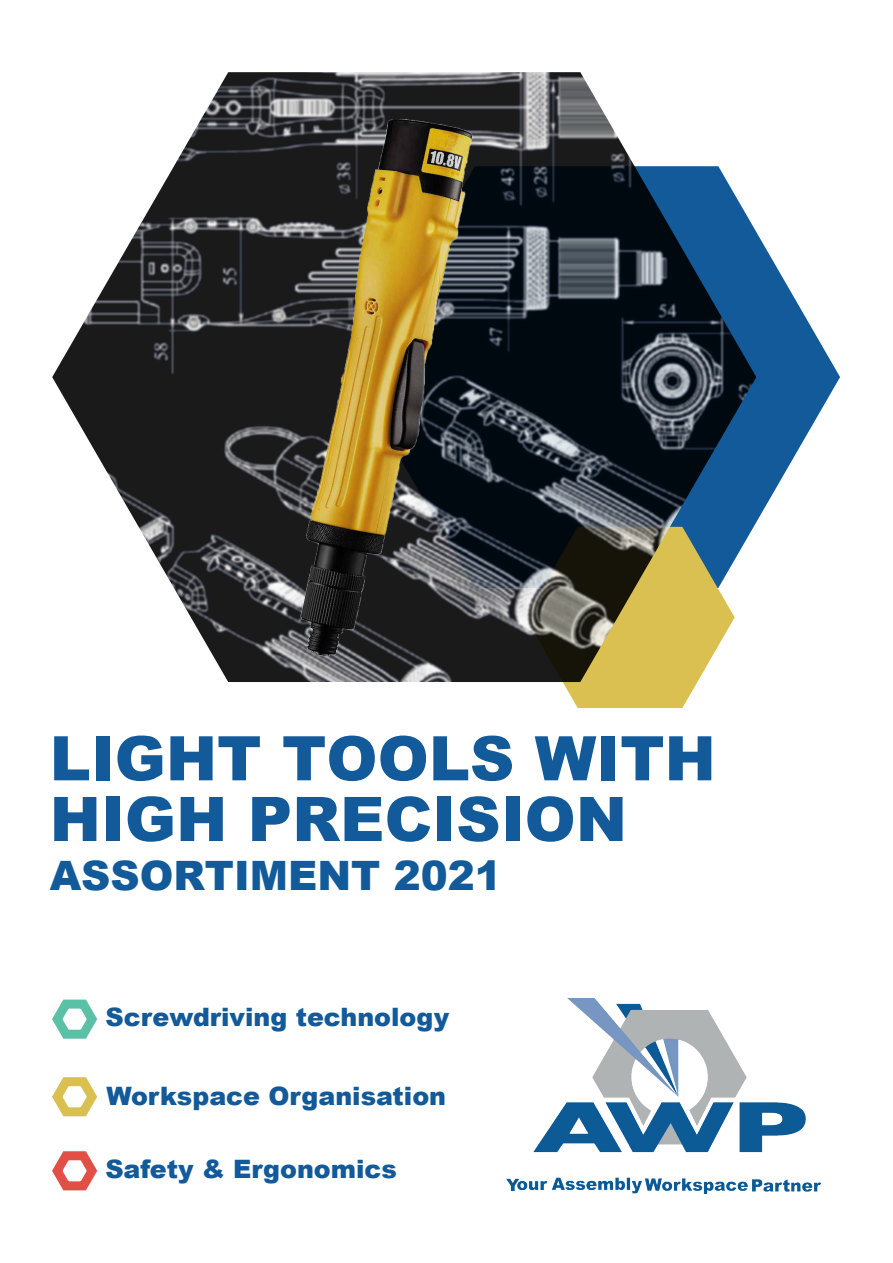
<style>
.page{position:relative;width:893px;height:1263px;background:#fff}
.page>*{position:absolute;margin:0;border:0;box-sizing:border-box;transform-origin:0 0}
.t1{font:900 61.5px/60.6px "Arial";color:#125a99}
.t2{font:900 40.5px "Arial";color:#125a99}
.t3{font:900 25.35px "Arial";color:#125a99}
</style>
<div class="page">
<svg style="left:756px;top:231px;width:84px;height:292px;fill:#125a99"></svg>
<img style="left:506px;top:999px;width:315px;height:194px">
<svg style="left:52px;top:999px;width:45px;height:40px"></svg>
<svg style="left:52px;top:1077px;width:45px;height:39px"></svg>
<svg style="left:52px;top:1151px;width:45px;height:39px"></svg>
<svg style="left:562px;top:682px;width:136px;height:26px;background:#ddc765"></svg>
<img style="left:52px;top:72px;width:704px;height:610px">
<img style="left:301px;top:119px;width:172px;height:536px">
<h1 class="t1" style="left:50px;top:726px;width:668px">LIGHT TOOLS WITH<br>HIGH PRECISION</h1>
<h2 class="t2" style="left:50px;top:846px;width:454px">ASSORTIMENT 2021</h2>
<p class="t3" style="left:106px;top:998px;width:345px">Screwdriving technology</p>
<p class="t3" style="left:106px;top:1077px;width:341px">Workspace Organisation</p>
<p class="t3" style="left:105px;top:1150px;width:293px">Safety &amp; Ergonomics</p>
</div>
